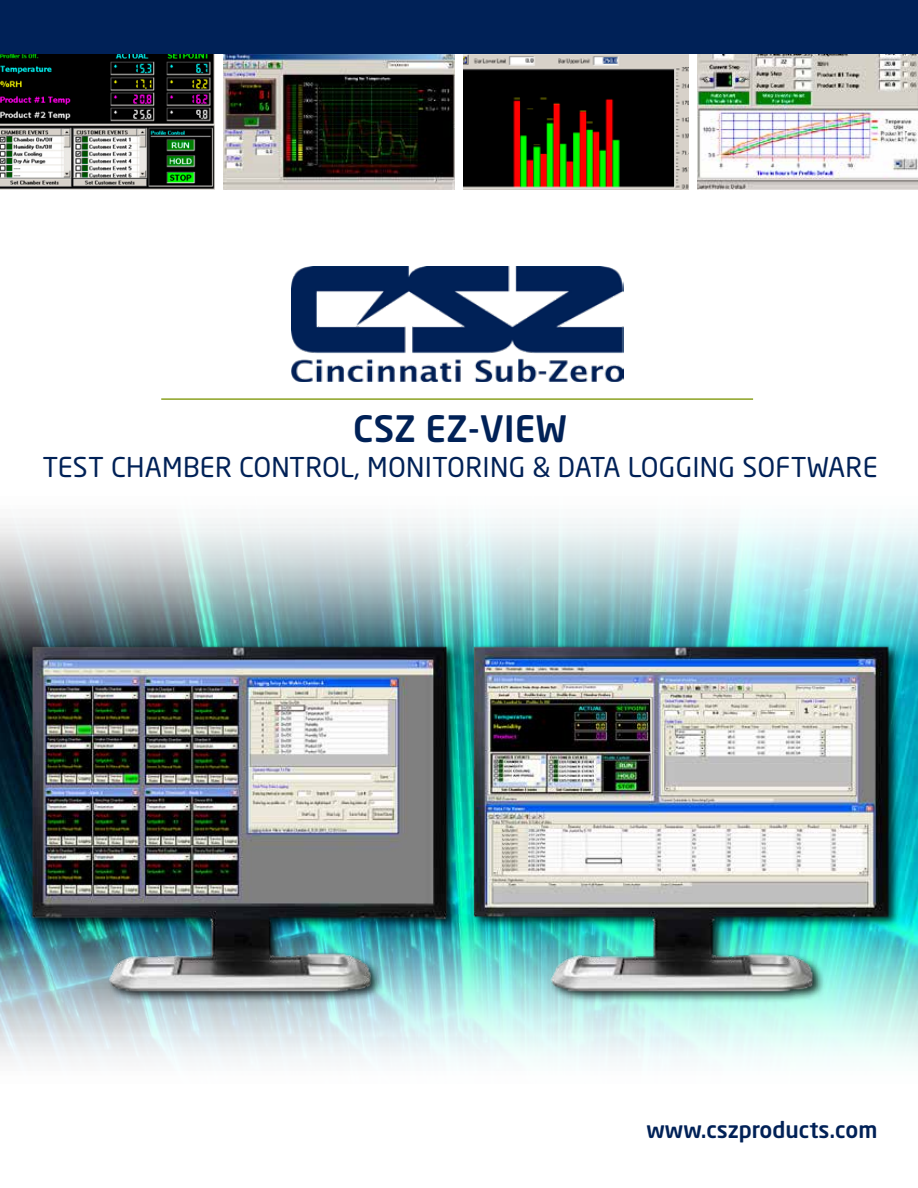
<style>
.page{position:relative;width:918px;height:1188px;background:#fff}
.page>*{position:absolute;margin:0;border:0;box-sizing:border-box;transform-origin:0 0}
.t1{font:500 36px "Neo Sans Std";letter-spacing:.01em;color:#002157}
.t2{font:27px "Neo Sans Std";letter-spacing:.01em;color:#002157}
.t3{font:500 22.5px "Neo Sans Std";color:#002157}
</style>
<div class="page">
<hr style="left:161px;top:398px;width:592px;height:2px;background:#8ca122">
<img style="left:223px;top:54px;width:232px;height:135px">
<img style="left:463px;top:54px;width:226px;height:135px">
<img style="left:0;top:54px;width:215px;height:135px">
<img style="left:697px;top:54px;width:221px;height:135px">
<img style="left:292px;top:267px;width:332px;height:115px">
<div style="left:0;top:0;width:918px;height:54px;background:#002157"></div>
<img style="left:0;top:518px;width:918px;height:544px">
<img style="left:10px;top:593px;width:898px;height:409px">
<h1 class="t1" style="left:353px;top:406px;width:215px">CSZ EZ-VIEW</h1>
<p class="t2" style="left:42px;top:450px;width:837px">TEST CHAMBER CONTROL, MONITORING &amp; DATA LOGGING SOFTWARE</p>
<p class="t3" style="left:647px;top:1116px;width:232px">www.cszproducts.com</p>
</div>
